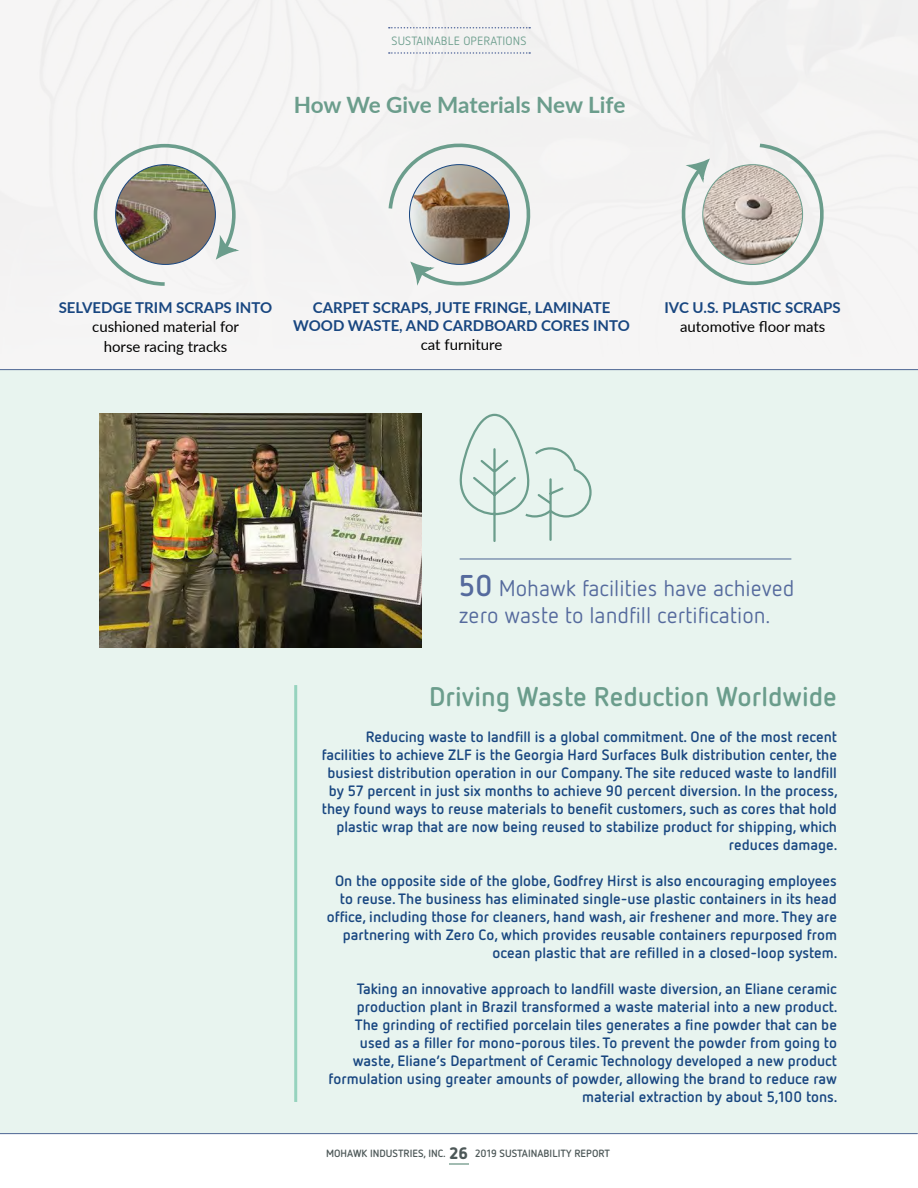
<style>
.page{position:relative;width:918px;height:1188px;background:#fff}
.page>*{position:absolute;margin:0;border:0;box-sizing:border-box;transform-origin:0 0}
.Call_Outs_Headers{font:700 27px "Netto OT";color:#6b9d8c}
.t1{font:22.5px/27px "Netto OT";color:#556a9d}
.Chart_Headers{font:700 22.5px "Lato";letter-spacing:-.005em;color:#6b9d8c}
.t2{font:900 16.5px "Netto OT";color:#4d5858}
.sidebar_copy{font:700 15px/18px "Netto OT";color:#184680;text-align:right}
.All_Cap_Chart_Header{font:700 15px/18px "Lato";color:#184680;text-align:center}
.All_Cap_Chart_Header-2{font:15px/19.5px "Lato";color:#000;text-align:center}
.BODY_COPY{font:15px "Lato";color:#000}
.t3{font:12px "Netto OT";letter-spacing:.01em;color:#6b9d8c}
.t4{font:700 10.5px "Netto OT";color:#4d5858}
.s1{font-weight:700;font-size:30px}
</style>
<div class="page">
<div style="left:0;top:0;width:918px;height:394px;background:#f6f5f4"></div>
<div style="left:0;top:369px;width:918px;height:765px;background:#e8f4ef"></div>
<hr style="left:294px;top:685px;width:3px;height:417px;background:#96d3be">
<img style="left:100px;top:414px;width:322px;height:233px">
<hr style="left:0;top:369px;width:918px;height:1px;background:#556a9d">
<hr style="left:0;top:1133px;width:918px;height:1px;background:#556a9d">
<svg style="left:389px;top:52px;width:141px;height:2px"></svg>
<svg style="left:389px;top:27px;width:141px;height:1px"></svg>
<svg style="left:459px;top:413px;width:133px;height:129px"></svg>
<hr style="left:460px;top:559px;width:331px;height:1px;background:#556a9d">
<svg style="left:681px;top:143px;width:143px;height:143px"></svg>
<img style="left:703px;top:165px;width:100px;height:99px">
<svg style="left:388px;top:143px;width:143px;height:143px"></svg>
<img style="left:410px;top:165px;width:99px;height:99px;border-radius:50px">
<svg style="left:93px;top:143px;width:146px;height:143px"></svg>
<hr style="left:449px;top:1163px;width:20px;height:2px;background:#a2bcb2">
<p class="t3" style="left:392px;top:33px;width:136px">SUSTAINABLE OPERATIONS</p>
<p class="Chart_Headers" style="left:294px;top:88px;width:333px">How We Give Materials New Life</p>
<p class="All_Cap_Chart_Header" style="left:59px;top:297px;width:215px">SELVEDGE TRIM SCRAPS INTO</p>
<p class="All_Cap_Chart_Header-2" style="left:92px;top:316px;width:148px">cushioned material for horse racing tracks</p>
<p class="All_Cap_Chart_Header" style="left:293px;top:297px;width:338px">CARPET SCRAPS, JUTE FRINGE, LAMINATE<br>WOOD WASTE, AND CARDBOARD CORES INTO</p>
<p class="BODY_COPY" style="left:421px;top:334px;width:83px">cat furniture</p>
<p class="All_Cap_Chart_Header" style="left:664px;top:297px;width:178px">IVC U.S. PLASTIC SCRAPS</p>
<p class="BODY_COPY" style="left:680px;top:316px;width:147px">automotive floor mats</p>
<p class="t1" style="left:459px;top:574px;width:337px"><span class="s1">50</span> Mohawk facilities have achieved zero waste to landfill certification.</p>
<p class="Call_Outs_Headers" style="left:429px;top:680px;width:409px">Driving Waste Reduction Worldwide</p>
<p class="sidebar_copy" style="left:322px;top:727px;width:517px">Reducing waste to landfill is a global commitment. One of the most recent facilities to achieve ZLF is the Georgia Hard Surfaces Bulk distribution center, the busiest distribution operation in our Company. The site reduced waste to landfill by 57 percent in just six months to achieve 90 percent diversion. In the process, they found ways to reuse materials to benefit customers, such as cores that hold plastic wrap that are now being reused to stabilize product for shipping, which reduces damage.</p>
<p class="sidebar_copy" style="left:327px;top:871px;width:512px">On the opposite side of the globe, Godfrey Hirst is also encouraging employees to reuse. The business has eliminated single-use plastic containers in its head office, including those for cleaners, hand wash, air freshener and more. They are partnering with Zero Co, which provides reusable containers repurposed from ocean plastic that are refilled in a closed-loop system.</p>
<p class="sidebar_copy" style="left:329px;top:979px;width:511px">Taking an innovative approach to landfill waste diversion, an Eliane ceramic production plant in Brazil transformed a waste material into a new product.<br>The grinding of rectified porcelain tiles generates a fine powder that can be used as a filler for mono-porous tiles. To prevent the powder from going to waste, Eliane’s Department of Ceramic Technology developed a new product formulation using greater amounts of powder, allowing the brand to reduce raw material extraction by about 5,100 tons.</p>
<p class="t2" style="left:449px;top:1142px;width:20px">26</p>
<p class="t4" style="left:326px;top:1147px;width:121px">MOHAWK INDUSTRIES, INC.</p>
<p class="t4" style="left:475px;top:1147px;width:136px">2019 SUSTAINABILITY REPORT</p>
</div>
